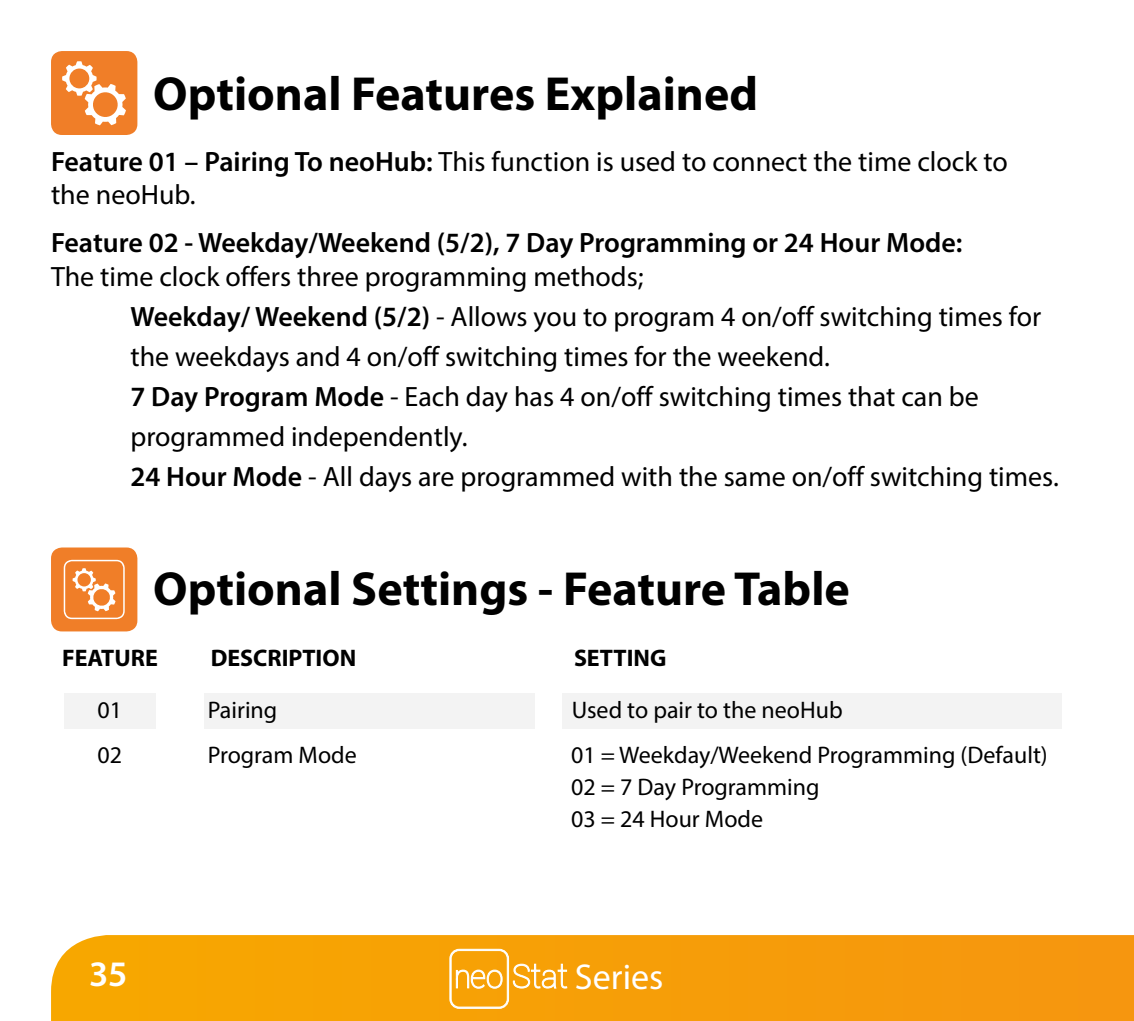
<style>
.page{position:relative;width:1134px;height:1021px;background:#fff}
.page>*{position:absolute;margin:0;border:0;box-sizing:border-box;transform-origin:0 0}
.t1{font:700 48px "Myriad Pro";color:#000}
.t2{font:36px "Myriad Pro";color:#fff}
.t3{font:600 36px "Myriad Pro";color:#fff}
.t4{font:28px/40px "Myriad Pro";color:#000}
.t5{font:600 28px "Myriad Pro";color:#000}
.t6{font:24px/32px "Myriad Pro";color:#000}
.t7{font:700 24px "Myriad Pro";color:#000}
.s1{font-weight:600}
</style>
<div class="page">
<svg style="left:51px;top:935px;width:1083px;height:85px"></svg>
<svg style="left:450px;top:949px;width:117px;height:59px"></svg>
<div style="left:562px;top:694px;width:499px;height:35px;background:#f3f3f3"></div>
<div style="left:64px;top:694px;width:92px;height:35px;background:#f3f3f3"></div>
<div style="left:51px;top:547px;width:86px;height:84px;background:#f07e28;border-radius:11px"></div>
<svg style="left:64px;top:560px;width:61px;height:59px"></svg>
<div style="left:204px;top:694px;width:330px;height:35px;background:#f3f3f3"></div>
<div style="left:51px;top:51px;width:86px;height:84px;background:#f07e28;border-radius:11px"></div>
<svg style="left:62px;top:61px;width:64px;height:64px"></svg>
<h1 class="t1" style="left:153px;top:62px;width:606px">Optional Features Explained</h1>
<p class="t4" style="left:51px;top:144px;width:958px;line-height:33.6px"><span class="s1">Feature 01 – Pairing To neoHub:</span> This function is used to connect the time clock to the neoHub.</p>
<p class="t5" style="left:51px;top:225px;width:913px">Feature 02 - Weekday/Weekend (5/2), 7 Day Programming or 24 Hour Mode:</p>
<p class="t4" style="left:130px;top:256px;width:930px;text-indent:-79px">The time clock offers three programming methods;<br><span class="s1">Weekday/ Weekend (5/2)</span> - Allows you to program 4 on/off switching times for the weekdays and 4 on/off switching times for the weekend.<br><span class="s1">7 Day Program Mode</span> - Each day has 4 on/off switching times that can be programmed independently.<br><span class="s1">24 Hour Mode</span> - All days are programmed with the same on/off switching times.</p>
<h1 class="t1" style="left:153px;top:557px;width:698px">Optional Settings - Feature Table</h1>
<p class="t7" style="left:62px;top:642px;width:97px">FEATURE</p>
<p class="t7" style="left:211px;top:642px;width:147px">DESCRIPTION</p>
<p class="t7" style="left:574px;top:642px;width:94px">SETTING</p>
<p class="t6" style="left:98px;top:693px;width:26px">01</p>
<p class="t6" style="left:572px;top:693px;width:272px">Used to pair to the neoHub</p>
<p class="t6" style="left:208px;top:694px;width:71px">Pairing</p>
<p class="t6" style="left:98px;top:738px;width:26px">02</p>
<p class="t6" style="left:208px;top:738px;width:151px">Program Mode</p>
<p class="t6" style="left:571px;top:738px;width:478px">01 = Weekday/Weekend Programming (Default)<br>02 = 7 Day Programming<br>03 = 24 Hour Mode</p>
<p class="t3" style="left:89px;top:950px;width:40px">35</p>
<p class="t2" style="left:575px;top:954px;width:90px">Series</p>
</div>
